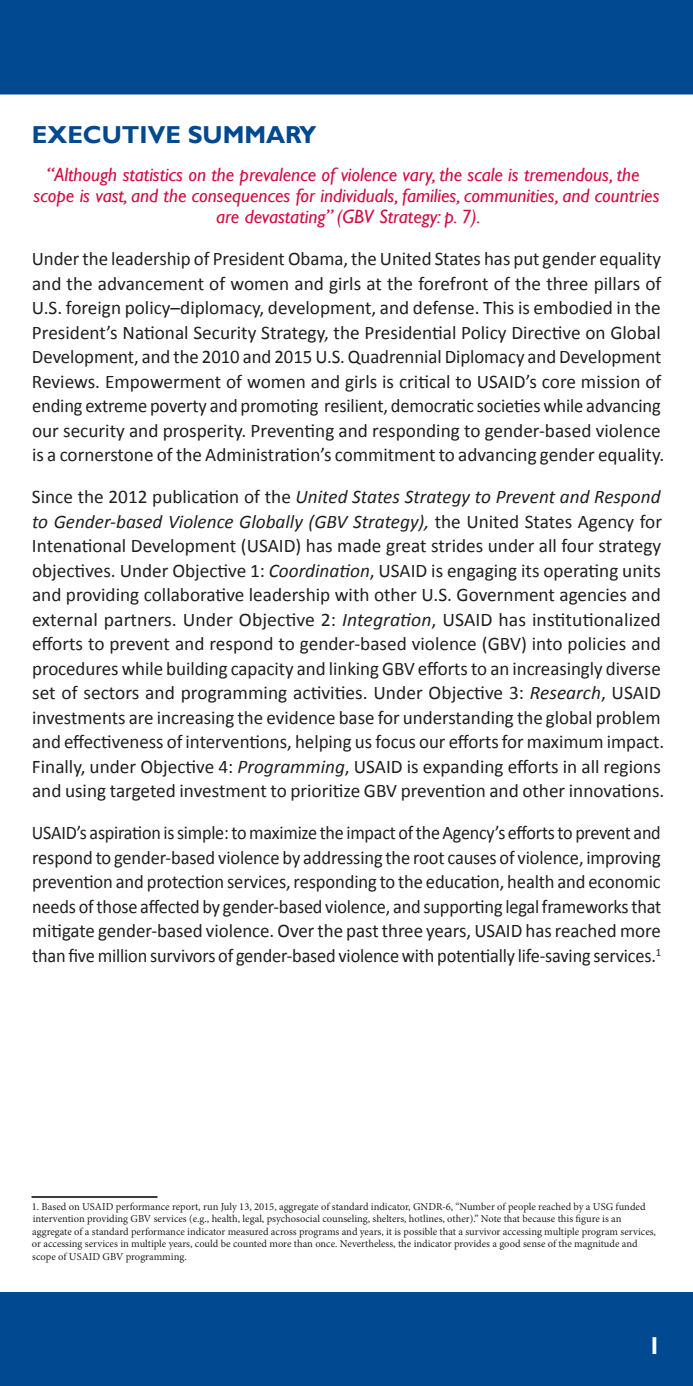
<style>
.page{position:relative;width:693px;height:1386px;background:#fff}
.page>*{position:absolute;margin:0;border:0;box-sizing:border-box;transform-origin:0 0}
.t1{font:700 24.5px "Gill Sans";color:#014990}
.t2{font:700 24.5px "Gill Sans";color:#fff}
.fix{font:19.25px/24.5px "Calibri";color:#231f20}
.fix-2{font:19.25px/24.5px "Calibri";color:#231f20;text-align:justify;scale:.94 1}
.t3{font:italic 19.25px/21px "Gill Sans";color:#d20d44;text-align:center}
.t4{font:10.5px/12.6px "Minion Pro";color:#231f20}
.s1{font-style:italic}
</style>
<div class="page">
<div style="left:0;top:1292px;width:693px;height:94px;background:#014990"></div>
<div style="left:0;top:0;width:693px;height:94px;background:#014990"></div>
<hr style="left:32px;top:1196px;width:126px;height:2px;background:#231f20">
<p class="t1" style="left:32px;top:120px;width:286px">EXECUTIVE SUMMARY</p>
<p class="t3" style="left:34px;top:165px;width:627px">“Although statistics on the prevalence of violence vary, the scale is tremendous, the scope is vast, and the consequences for individuals, families, communities, and countries are devastating” (GBV Strategy: p. 7).</p>
<p class="fix" style="left:32px;top:247px;width:634px">Under the leadership of President Obama, the United States has put gender equality and the advancement of women and girls at the forefront of the three pillars of U.S. foreign policy–diplomacy, development, and defense. This is embodied in the President’s National Security Strategy, the Presidential Policy Directive on Global Development, and the 2010 and 2015 U.S. Quadrennial Diplomacy and Development Reviews. Empowerment of women and girls is critical to USAID’s core mission of ending extreme poverty and promoting resilient, democratic societies while advancing our security and prosperity. Preventing and responding to gender-based violence is a cornerstone of the Administration’s commitment to advancing gender equality.</p>
<p class="fix" style="left:32px;top:485px;width:634px">Since the 2012 publication of the <span class="s1">United States Strategy to Prevent and Respond to Gender-based Violence Globally (GBV Strategy),</span> the United States Agency for Intenational Development (USAID) has made great strides under all four strategy objectives. Under Objective 1: <span class="s1">Coordination</span>, USAID is engaging its operating units and providing collaborative leadership with other U.S. Government agencies and external partners. Under Objective 2: <span class="s1">Integration</span>, USAID has institutionalized efforts to prevent and respond to gender-based violence (GBV) into policies and procedures while building capacity and linking GBV efforts to an increasingly diverse set of sectors and programming activities. Under Objective 3: <span class="s1">Research</span>, USAID investments are increasing the evidence base for understanding the global problem and effectiveness of interventions, helping us focus our efforts for maximum impact.<br>Finally, under Objective 4: <span class="s1">Programming</span>, USAID is expanding efforts in all regions and using targeted investment to prioritize GBV prevention and other innovations.</p>
<p class="fix-2" style="left:32px;top:821px;width:671px">USAID’s aspiration is simple: to maximize the impact of the Agency’s efforts to prevent and respond to gender-based violence by addressing the root causes of violence, improving prevention and protection services, responding to the education, health and economic needs of those affected by gender-based violence, and supporting legal frameworks that mitigate gender-based violence. Over the past three years, USAID has reached more than five million survivors of gender-based violence with potentially life-saving services.<sup>1</sup></p>
<p class="t4" style="left:32px;top:1200px;width:626px">1. Based on USAID performance report, run July 13, 2015, aggregate of standard indicator, GNDR-6, “Number of people reached by a USG funded intervention providing GBV services (e.g., health, legal, psychosocial counseling, shelters, hotlines, other).” Note that because this figure is an aggregate of a standard performance indicator measured across programs and years, it is possible that a survivor accessing multiple program services, or accessing services in multiple years, could be counted more than once. Nevertheless, the indicator provides a good sense of the magnitude and scope of USAID GBV programming.</p>
<p class="t2" style="left:648px;top:1331px;width:15px">1</p>
</div>
